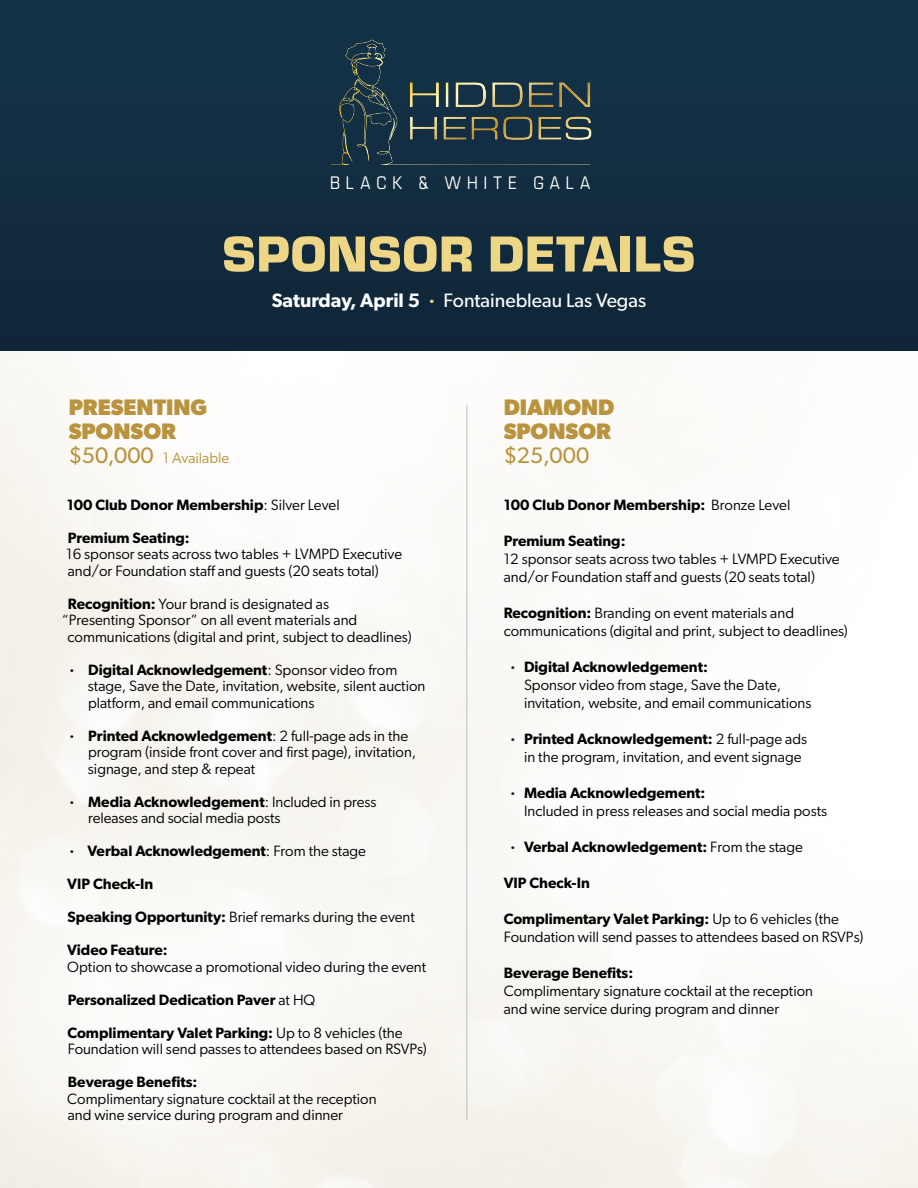
<style>
.page{position:relative;width:918px;height:1188px;background:#fff}
.page>*{position:absolute;margin:0;border:0;box-sizing:border-box;transform-origin:0 0}
.t1{font:900 52.5px "Eurostile";letter-spacing:.01em;color:#eed687}
.t2{font:700 22.5px/24px "Gibson";color:#b9933d}
.t3{font:22.5px "Gibson";color:#b9933d}
.t4{font:19.5px "Gibson";color:#fff}
.t5{font:18.9px "Eurostile Con";letter-spacing:.315em;color:#fff}
.t6{font:15px/16.5px "Gibson";color:#000}
.t7{font:600 15px "Gibson";color:#000}
.t8{font:15px "Gibson";color:#b9933d}
.s1{font-weight:600}
.s2{font-weight:600;color:#eed687}
.s3{font-size:22.5px}
.s4{font-weight:400}
</style>
<div class="page">
<div style="left:0;top:1px;width:918px;height:350px;background:#122c40"></div>
<img style="left:410px;top:82px;width:182px;height:58px">
<img style="left:345px;top:39px;width:37px;height:27px">
<hr style="left:467px;top:405px;width:1px;height:715px;background:#bbbdc0">
<p class="t5" style="left:330px;top:171px;width:262px">BLACK &amp; WHITE GALA</p>
<h1 class="t1" style="left:222px;top:223px;width:475px">SPONSOR DETAILS</h1>
<h3 class="t4" style="left:272px;top:292px;width:376px"><span class="s1">Saturday, April 5</span> <span class="s2">·</span> Fontainebleau Las Vegas</h3>
<h2 class="t2" style="left:69px;top:395px;width:140px">PRESENTING<br>SPONSOR</h2>
<p class="t8" style="left:69px;top:451px;width:162px"><span class="s3">$50,000</span> 1 Available</p>
<p class="t7" style="left:67px;top:498px;width:275px">100 Club Donor Membership<span class="s4">: Silver Level</span></p>
<p class="t7" style="left:68px;top:531px;width:123px">Premium Seating:</p>
<p class="t6" style="left:66px;top:546px;width:337px">16 sponsor seats across two tables + LVMPD Executive and/or Foundation staff and guests (20 seats total)</p>
<p class="t6" style="left:68px;top:596px;width:263px"><span class="s1">Recognition:</span> Your brand is designated as</p>
<p class="t6" style="left:62px;top:612px;width:297px">“Presenting Sponsor” on all event materials and</p>
<p class="t6" style="left:68px;top:629px;width:346px">communications (digital and print, subject to deadlines)</p>
<p class="t6" style="left:88px;top:662px;width:339px;text-indent:-19px"><span class="s1">· Digital Acknowledgement</span>: Sponsor video from stage, Save the Date, invitation, website, silent auction platform, and email communications</p>
<p class="t6" style="left:88px;top:728px;width:330px;text-indent:-19px"><span class="s1">· Printed Acknowledgement</span>: 2 full-page ads in the program (inside front cover and first page), invitation, signage, and step &amp; repeat</p>
<p class="t6" style="left:88px;top:794px;width:290px;text-indent:-19px"><span class="s1">· Media Acknowledgement</span>: Included in press releases and social media posts</p>
<p class="t7" style="left:69px;top:844px;width:299px">· Verbal Acknowledgement<span class="s4">: From the stage</span></p>
<p class="t7" style="left:67px;top:877px;width:88px">VIP Check-In</p>
<p class="t6" style="left:68px;top:909px;width:349px"><span class="s1">Speaking Opportunity:</span> Brief remarks during the event</p>
<p class="t7" style="left:67px;top:943px;width:102px">Video Feature:</p>
<p class="t6" style="left:67px;top:959px;width:360px">Option to showcase a promotional video during the event</p>
<p class="t7" style="left:68px;top:993px;width:249px">Personalized Dedication Paver <span class="s4">at HQ</span></p>
<p class="t6" style="left:67px;top:1025px;width:361px"><span class="s1">Complimentary Valet Parking:</span> Up to 8 vehicles (the<br>Foundation will send passes to attendees based on RSVPs)</p>
<p class="t7" style="left:68px;top:1075px;width:131px">Beverage Benefits:</p>
<p class="t6" style="left:67px;top:1091px;width:311px">Complimentary signature cocktail at the reception and wine service during program and dinner</p>
<h2 class="t2" style="left:504px;top:395px;width:112px">DIAMOND<br>SPONSOR</h2>
<h2 class="t3" style="left:504px;top:446px;width:87px">$25,000</h2>
<p class="t7" style="left:504px;top:498px;width:288px">100 Club Donor Membership: <span class="s4">Bronze Level</span></p>
<p class="t7" style="left:504px;top:534px;width:123px">Premium Seating:</p>
<p class="t6" style="left:504px;top:550px;width:337px;line-height:18px">12 sponsor seats across two tables + LVMPD Executive and/or Foundation staff and guests (20 seats total)</p>
<p class="t6" style="left:504px;top:604px;width:346px;line-height:18px"><span class="s1">Recognition:</span> Branding on event materials and communications (digital and print, subject to deadlines)</p>
<p class="t7" style="left:510px;top:660px;width:200px">· Digital Acknowledgement:</p>
<p class="t6" style="left:524px;top:676px;width:289px;line-height:18px">Sponsor video from stage, Save the Date, invitation, website, and email communications</p>
<p class="t6" style="left:510px;top:730px;width:299px;line-height:18px;text-align:center"><span class="s1">· Printed Acknowledgement:</span> 2 full-page ads in the program, invitation, and event signage</p>
<p class="t7" style="left:510px;top:786px;width:197px">· Media Acknowledgement:</p>
<p class="t6" style="left:524px;top:803px;width:305px">Included in press releases and social media posts</p>
<p class="t7" style="left:510px;top:840px;width:294px">· Verbal Acknowledgement: <span class="s4">From the stage</span></p>
<p class="t7" style="left:504px;top:876px;width:88px">VIP Check-In</p>
<p class="t6" style="left:504px;top:910px;width:361px;line-height:18px"><span class="s1">Complimentary Valet Parking:</span> Up to 6 vehicles (the<br>Foundation will send passes to attendees based on RSVPs)</p>
<p class="t7" style="left:504px;top:966px;width:131px">Beverage Benefits:</p>
<p class="t6" style="left:504px;top:982px;width:311px;line-height:18px">Complimentary signature cocktail at the reception and wine service during program and dinner</p>
</div>
